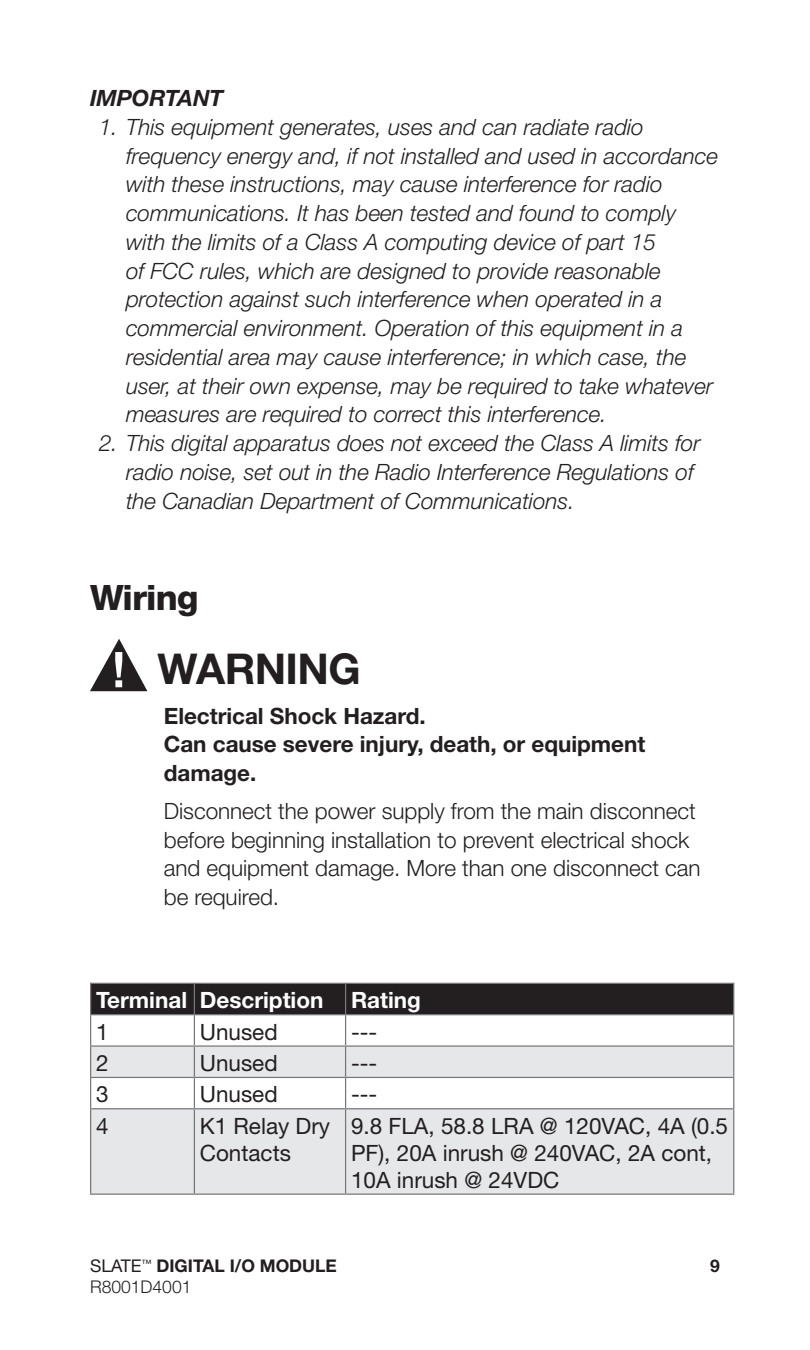
<style>
.page{position:relative;width:810px;height:1350px;background:#fff}
.page>*{position:absolute;margin:0;border:0;box-sizing:border-box;transform-origin:0 0}
.Warn_Caut_Bold_Heade{font:700 42.5px "Helvetica Neue LT Std";letter-spacing:-.015em;color:#231f20}
.Heading_1{font:800 35px "Helvetica Neue LT Std";letter-spacing:-.02em;color:#231f20}
.t1{font:italic 300 22.5px/28.8px "Helvetica Neue LT Std";color:#231f20}
.Warn_Caut_Text{font:300 22.5px/28.8px "Helvetica Neue LT Std";color:#231f20}
.Cell_Body{font:22.5px/27px "Helvetica Neue LT Std";color:#231f20}
.Warn_Caut_Bold_Text{font:700 22.5px/28.8px "Helvetica Neue LT Std";color:#231f20}
.Cell_Header{font:700 22.5px "Helvetica Neue LT Std";color:#fff}
.Important_Header{font:italic 700 22.5px "Helvetica Neue LT Std";color:#231f20}
.t2{font:700 17.5px "Helvetica Neue LT Std";color:#231f20}
.t3{font:300 17.5px "Helvetica Neue LT Std";color:#231f20}
.s1{font-weight:400}
</style>
<div class="page">
<div style="left:91px;top:984px;width:642px;height:30px;background:#231f20"></div>
<svg style="left:91px;top:1047px;width:642px;height:147px;fill:#e6e7e9"></svg>
<hr style="left:194px;top:984px;width:1px;height:30px;background:#76787b">
<hr style="left:345px;top:984px;width:1px;height:30px;background:#76787b">
<hr style="left:90px;top:1014px;width:104px;height:1px;background:#76787b">
<hr style="left:194px;top:1014px;width:152px;height:1px;background:#76787b">
<hr style="left:194px;top:1015px;width:1px;height:30px;background:#76787b">
<hr style="left:346px;top:1014px;width:388px;height:1px;background:#76787b">
<hr style="left:345px;top:1015px;width:1px;height:30px;background:#76787b">
<hr style="left:90px;top:1045px;width:104px;height:2px;background:#76787b">
<hr style="left:194px;top:1045px;width:152px;height:2px;background:#76787b">
<hr style="left:194px;top:1047px;width:1px;height:30px;background:#76787b">
<hr style="left:346px;top:1045px;width:388px;height:2px;background:#76787b">
<hr style="left:345px;top:1047px;width:1px;height:30px;background:#76787b">
<hr style="left:90px;top:1077px;width:104px;height:1px;background:#76787b">
<hr style="left:194px;top:1077px;width:152px;height:1px;background:#76787b">
<hr style="left:194px;top:1078px;width:1px;height:30px;background:#76787b">
<hr style="left:346px;top:1077px;width:388px;height:1px;background:#76787b">
<hr style="left:345px;top:1078px;width:1px;height:30px;background:#76787b">
<hr style="left:90px;top:1108px;width:104px;height:1px;background:#76787b">
<hr style="left:194px;top:1108px;width:152px;height:1px;background:#76787b">
<hr style="left:194px;top:1109px;width:1px;height:85px;background:#76787b">
<hr style="left:346px;top:1108px;width:388px;height:1px;background:#76787b">
<hr style="left:345px;top:1109px;width:1px;height:85px;background:#76787b">
<hr style="left:90px;top:1194px;width:104px;height:1px;background:#76787b">
<hr style="left:194px;top:1194px;width:152px;height:1px;background:#76787b">
<hr style="left:346px;top:1194px;width:388px;height:1px;background:#76787b">
<hr style="left:90px;top:983px;width:104px;height:1px;background:#76787b">
<hr style="left:90px;top:984px;width:1px;height:30px;background:#76787b">
<hr style="left:194px;top:983px;width:152px;height:1px;background:#76787b">
<hr style="left:346px;top:983px;width:388px;height:1px;background:#76787b">
<hr style="left:733px;top:984px;width:1px;height:30px;background:#76787b">
<hr style="left:90px;top:1015px;width:1px;height:30px;background:#76787b">
<hr style="left:733px;top:1015px;width:1px;height:30px;background:#76787b">
<hr style="left:90px;top:1047px;width:1px;height:30px;background:#76787b">
<hr style="left:733px;top:1047px;width:1px;height:30px;background:#76787b">
<hr style="left:90px;top:1078px;width:1px;height:30px;background:#76787b">
<hr style="left:733px;top:1078px;width:1px;height:30px;background:#76787b">
<hr style="left:90px;top:1109px;width:1px;height:85px;background:#76787b">
<hr style="left:733px;top:1109px;width:1px;height:85px;background:#76787b">
<svg style="left:90px;top:639px;width:57px;height:52px"></svg>
<p class="Important_Header" style="left:90px;top:84px;width:135px">IMPORTANT</p>
<p class="t1" style="left:126px;top:112px;width:594px;text-indent:-27px">1. This equipment generates, uses and can radiate radio frequency energy and, if not installed and used in accordance with these instructions, may cause interference for radio communications. It has been tested and found to comply with the limits of a Class A computing device of part 15<br>of FCC rules, which are designed to provide reasonable protection against such interference when operated in a commercial environment. Operation of this equipment in a residential area may cause interference; in which case, the user, at their own expense, may be required to take whatever measures are required to correct this interference.</p>
<p class="t1" style="left:126px;top:428px;width:576px;text-indent:-27px">2. This digital apparatus does not exceed the Class A limits for radio noise, set out in the Radio Interference Regulations of the Canadian Department of Communications.</p>
<p class="Heading_1" style="left:90px;top:577px;width:110px">Wiring</p>
<p class="Warn_Caut_Bold_Heade" style="left:158px;top:642px;width:205px">WARNING</p>
<p class="Warn_Caut_Bold_Text" style="left:164px;top:701px;width:483px">Electrical Shock Hazard.<br>Can cause severe injury, death, or equipment damage.</p>
<p class="Warn_Caut_Text" style="left:164px;top:796px;width:538px">Disconnect the power supply from the main disconnect before beginning installation to prevent electrical shock and equipment damage. More than one disconnect can be required.</p>
<p class="Cell_Header" style="left:96px;top:986px;width:93px">Terminal</p>
<p class="Cell_Header" style="left:200px;top:986px;width:125px">Description</p>
<p class="Cell_Header" style="left:351px;top:986px;width:71px">Rating</p>
<p class="Cell_Body" style="left:96px;top:1018px;width:14px">1</p>
<p class="Cell_Body" style="left:200px;top:1018px;width:79px">Unused</p>
<p class="Cell_Body" style="left:351px;top:1018px;width:28px">---</p>
<p class="Cell_Body" style="left:96px;top:1049px;width:14px">2</p>
<p class="Cell_Body" style="left:200px;top:1049px;width:79px">Unused</p>
<p class="Cell_Body" style="left:351px;top:1049px;width:28px">---</p>
<p class="Cell_Body" style="left:96px;top:1081px;width:14px">3</p>
<p class="Cell_Body" style="left:200px;top:1081px;width:79px">Unused</p>
<p class="Cell_Body" style="left:351px;top:1081px;width:28px">---</p>
<p class="Cell_Body" style="left:96px;top:1112px;width:14px">4</p>
<p class="Cell_Body" style="left:200px;top:1112px;width:132px">K1 Relay Dry<br>Contacts</p>
<p class="Cell_Body" style="left:351px;top:1112px;width:379px">9.8 FLA, 58.8 LRA @ 120VAC, 4A (0.5<br>PF), 20A inrush @ 240VAC, 2A cont,<br>10A inrush @ 24VDC</p>
<p class="t2" style="left:90px;top:1255px;width:248px"><span class="s1">SLATE</span><sup>™</sup> DIGITAL I/O MODULE</p>
<p class="t2" style="left:710px;top:1255px;width:11px">9</p>
<p class="t3" style="left:90px;top:1277px;width:103px">R8001D4001</p>
</div>
